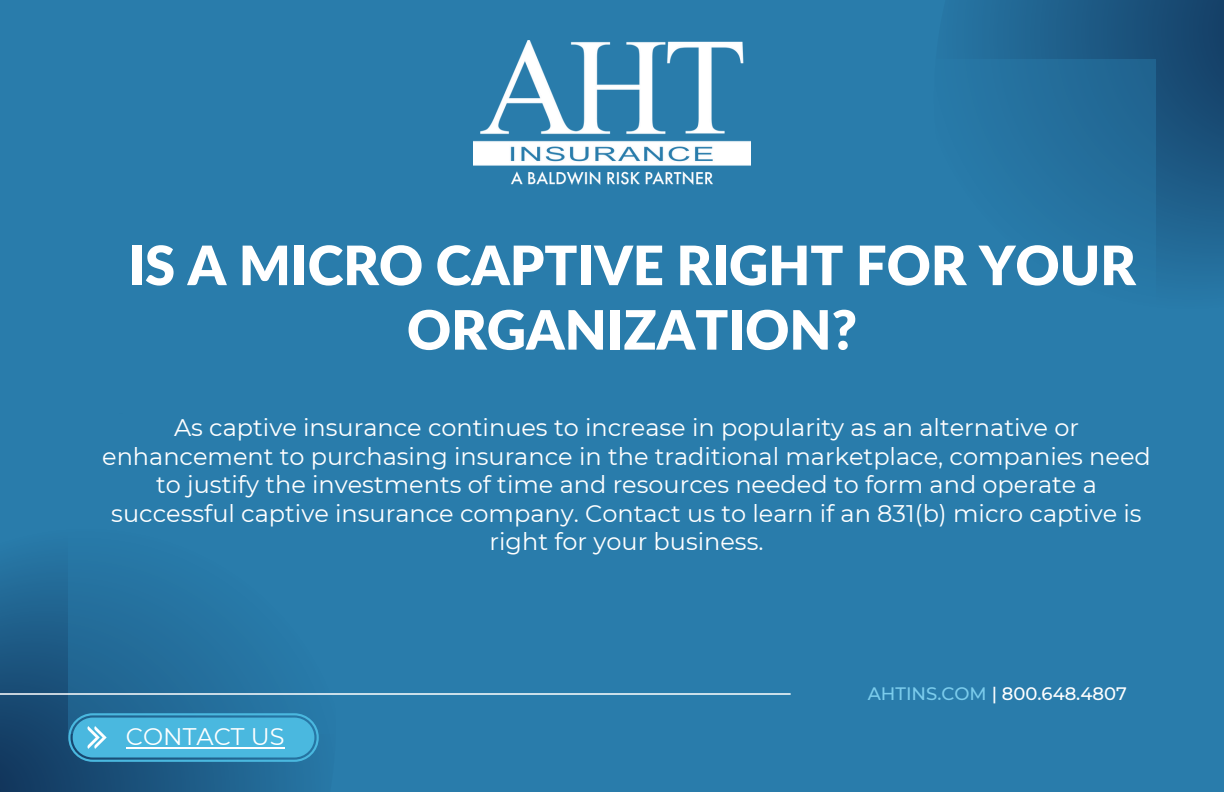
<style>
.page{position:relative;width:1224px;height:792px;background:#297cab}
.page>*{position:absolute;margin:0;border:0;box-sizing:border-box;transform-origin:0 0}
.t1{font:900 54.2px/64.4px "Lato";color:#fff;text-align:center}
.t2{font:24px/28.4px "Montserrat";color:#fff;text-align:center}
.t3{font:500 18px "Montserrat";color:#fff}
.s1{color:#7bccec}
</style>
<div class="page">
<svg style="left:962px;top:0;width:262px;height:278px;background:#1d5983"></svg>
<svg style="left:0;top:559px;width:306px;height:233px;background:#1c557f"></svg>
<div style="left:68px;top:59px;width:1088px;height:675px;background:#297cab"></div>
<hr style="left:0;top:693px;width:790px;height:2px;background:#fff">
<img style="left:473px;top:41px;width:278px;height:144px">
<svg style="left:68px;top:713px;width:251px;height:49px;background:#48add4"></svg>
<hr style="left:126px;top:747px;width:159px;height:1px;background:#fff">
<p class="t1" style="left:128px;top:232px;width:1009px">IS A MICRO CAPTIVE RIGHT FOR YOUR<br>ORGANIZATION?</p>
<p class="t2" style="left:102px;top:414px;width:1050px">As captive insurance continues to increase in popularity as an alternative or enhancement to purchasing insurance in the traditional marketplace, companies need to justify the investments of time and resources needed to form and operate a successful captive insurance company. Contact us to learn if an 831(b) micro captive is right for your business.</p>
<p class="t2" style="left:126px;top:723px;width:160px">CONTACT US</p>
<p class="t3" style="left:868px;top:682px;width:261px"><span class="s1">AHTINS.COM</span> | 800.648.4807</p>
</div>
